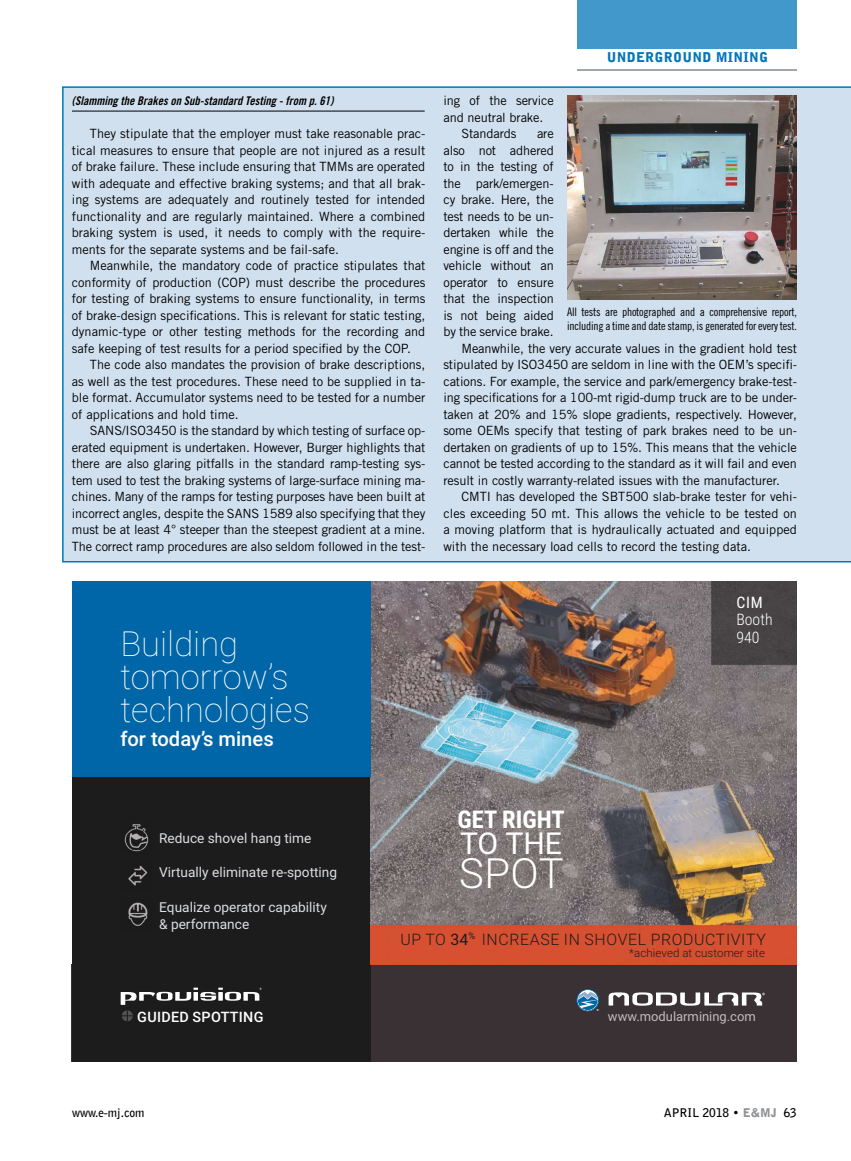
<style>
.page{position:relative;width:851px;height:1161px;background:#fff}
.page>*{position:absolute;margin:0;border:0;box-sizing:border-box;transform-origin:0 0}
.t1{font:300 41.7px "Roboto";color:#fff}
.t2{font:100 34.5px/33.2px "Roboto";color:#fff}
.t3{font:30.3px "Roboto";color:#fff}
.t4{font:700 24.45px "Roboto Condensed";color:#fff}
.t5{font:500 20.1px "Roboto";color:#fff}
.t6{font:300 15.9px "Roboto";letter-spacing:.04em;color:#1d1c1d}
.t7{font:300 15.9px/17.2px "Roboto Condensed";color:#fff}
.t8{font:500 14.4px "Roboto";letter-spacing:.02em;color:#fff}
.t9{font:13.65px/17.2px "Roboto";color:#dbdee2}
.t10{font:900 13.5px "Bell Gothic BT";letter-spacing:.02em;color:#0076b8}
.t11{font:12.9px "Roboto";color:#c1bbbb}
.t12{font:12.75px "Trade Gothic";letter-spacing:-.01em;color:#000}
.t13{font:12px "Trade Gothic Bold Cond Twenty Obl";color:#000}
.t14{font:700 12px "Bell Gothic BT";color:#000}
.t15{font:11.7px/14px "Trade Gothic Cond Eighteen";letter-spacing:-.02em;color:#000}
.t16{font:300 11.55px "Roboto";letter-spacing:.005em;color:#1d1c1d}
.s1{font-weight:400}
.s2{font-weight:900;color:#8f9295}
</style>
<div class="page">
<div style="left:72px;top:964px;width:724px;height:98px;background:#393133"></div>
<div style="left:72px;top:582px;width:299px;height:480px;background:#1d1c1d"></div>
<img style="left:128px;top:865px;width:20px;height:21px">
<img style="left:128px;top:902px;width:20px;height:24px">
<img style="left:371px;top:582px;width:425px;height:382px">
<img style="left:124px;top:824px;width:25px;height:28px">
<div style="left:577px;top:0;width:219px;height:49px;background:#4398cb"></div>
<hr style="left:577px;top:69px;width:219px;height:1px;background:#a2a5a9">
<svg style="left:62px;top:86px;width:788px;height:477px;background:#c6d4e2"></svg>
<svg style="left:576px;top:989px;width:23px;height:22px"></svg>
<svg style="left:608px;top:992px;width:156px;height:14px"></svg>
<div style="left:72px;top:582px;width:299px;height:195px;background:#0066a7"></div>
<svg style="left:120px;top:988px;width:141px;height:34px"></svg>
<hr style="left:72px;top:111px;width:352px;height:1px;background:#000">
<p class="t13" style="left:72px;top:96px;width:263px">(Slamming the Brakes on Sub-standard Testing - from p. 61)</p>
<p class="t12" style="left:90px;top:129px;width:337px">They stipulate that the employer must take reasonable prac-</p>
<p class="t12" style="left:72px;top:146px;width:355px">tical measures to ensure that people are not injured as a result</p>
<p class="t12" style="left:72px;top:162px;width:355px">of brake failure. These include ensuring that TMMs are operated</p>
<p class="t12" style="left:72px;top:179px;width:355px">with adequate and effective braking systems; and that all brak-</p>
<p class="t12" style="left:72px;top:195px;width:355px">ing systems are adequately and routinely tested for intended</p>
<p class="t12" style="left:72px;top:212px;width:355px">functionality and are regularly maintained. Where a combined</p>
<p class="t12" style="left:72px;top:228px;width:355px">braking system is used, it needs to comply with the require-</p>
<p class="t12" style="left:72px;top:245px;width:268px">ments for the separate systems and be fail-safe.</p>
<p class="t12" style="left:90px;top:261px;width:337px">Meanwhile, the mandatory code of practice stipulates that</p>
<p class="t12" style="left:72px;top:278px;width:355px">conformity of production (COP) must describe the procedures</p>
<p class="t12" style="left:72px;top:294px;width:355px">for testing of braking systems to ensure functionality, in terms</p>
<p class="t12" style="left:72px;top:311px;width:355px">of brake-design specifications. This is relevant for static testing,</p>
<p class="t12" style="left:72px;top:327px;width:355px">dynamic-type or other testing methods for the recording and</p>
<p class="t12" style="left:72px;top:344px;width:340px">safe keeping of test results for a period specified by the COP.</p>
<p class="t12" style="left:90px;top:360px;width:337px">The code also mandates the provision of brake descriptions,</p>
<p class="t12" style="left:72px;top:377px;width:355px">as well as the test procedures. These need to be supplied in ta-</p>
<p class="t12" style="left:72px;top:393px;width:355px">ble format. Accumulator systems need to be tested for a number</p>
<p class="t12" style="left:72px;top:410px;width:168px">of applications and hold time.</p>
<p class="t12" style="left:90px;top:426px;width:337px">SANS/ISO3450 is the standard by which testing of surface op-</p>
<p class="t12" style="left:72px;top:443px;width:355px">erated equipment is undertaken. However, Burger highlights that</p>
<p class="t12" style="left:72px;top:459px;width:355px">there are also glaring pitfalls in the standard ramp-testing sys-</p>
<p class="t12" style="left:72px;top:476px;width:355px">tem used to test the braking systems of large-surface mining ma-</p>
<p class="t12" style="left:72px;top:492px;width:355px">chines. Many of the ramps for testing purposes have been built at</p>
<p class="t12" style="left:72px;top:509px;width:355px">incorrect angles, despite the SANS 1589 also specifying that they</p>
<p class="t12" style="left:72px;top:525px;width:355px">must be at least 4° steeper than the steepest gradient at a mine.</p>
<p class="t12" style="left:72px;top:542px;width:355px">The correct ramp procedures are also seldom followed in the test-</p>
<p class="t2" style="left:120px;top:626px;width:191px">Building tomorrow’s technologies</p>
<p class="t5" style="left:120px;top:725px;width:155px">for today’s mines</p>
<p class="t10" style="left:606px;top:50px;width:163px">UNDERGROUND MINING</p>
<p class="t12" style="left:443px;top:96px;width:112px">ing of the service</p>
<p class="t12" style="left:443px;top:113px;width:101px">and neutral brake.</p>
<p class="t12" style="left:461px;top:129px;width:56px">Standards</p>
<p class="t12" style="left:537px;top:129px;width:18px">are</p>
<p class="t12" style="left:443px;top:146px;width:112px">also not adhered</p>
<p class="t12" style="left:443px;top:162px;width:112px">to in the testing of</p>
<p class="t12" style="left:443px;top:179px;width:112px">the park/emergen-</p>
<p class="t12" style="left:443px;top:195px;width:112px">cy brake. Here, the</p>
<p class="t12" style="left:443px;top:212px;width:112px">test needs to be un-</p>
<p class="t12" style="left:443px;top:228px;width:112px">dertaken while the</p>
<p class="t12" style="left:443px;top:245px;width:112px">engine is off and the</p>
<p class="t12" style="left:443px;top:261px;width:112px">vehicle without an</p>
<p class="t12" style="left:443px;top:278px;width:112px">operator to ensure</p>
<p class="t12" style="left:443px;top:294px;width:112px">that the inspection</p>
<p class="t12" style="left:443px;top:310px;width:112px">is not being aided</p>
<p class="t12" style="left:443px;top:327px;width:112px">by the service brake.</p>
<p class="t12" style="left:461px;top:343px;width:337px">Meanwhile, the very accurate values in the gradient hold test</p>
<p class="t12" style="left:443px;top:360px;width:355px">stipulated by ISO3450 are seldom in line with the OEM’s specifi-</p>
<p class="t12" style="left:443px;top:376px;width:355px">cations. For example, the service and park/emergency brake-test-</p>
<p class="t12" style="left:443px;top:393px;width:355px">ing specifications for a 100-mt rigid-dump truck are to be under-</p>
<p class="t12" style="left:443px;top:409px;width:355px">taken at 20% and 15% slope gradients, respectively. However,</p>
<p class="t12" style="left:443px;top:426px;width:355px">some OEMs specify that testing of park brakes need to be un-</p>
<p class="t12" style="left:443px;top:442px;width:355px">dertaken on gradients of up to 15%. This means that the vehicle</p>
<p class="t12" style="left:443px;top:459px;width:355px">cannot be tested according to the standard as it will fail and even</p>
<p class="t12" style="left:443px;top:475px;width:338px">result in costly warranty-related issues with the manufacturer.</p>
<p class="t12" style="left:461px;top:492px;width:337px">CMTI has developed the SBT500 slab-brake tester for vehi-</p>
<p class="t12" style="left:443px;top:508px;width:355px">cles exceeding 50 mt. This allows the vehicle to be tested on</p>
<p class="t12" style="left:443px;top:525px;width:355px">a moving platform that is hydraulically actuated and equipped</p>
<p class="t12" style="left:443px;top:541px;width:309px">with the necessary load cells to record the testing data.</p>
<p class="t15" style="left:567px;top:306px;width:231px">All tests are photographed and a comprehensive report, including a time and date stamp, is generated for every test.</p>
<p class="t7" style="left:736px;top:593px;width:38px"><span class="s1">CIM<br></span>Booth<br>940</p>
<p class="t9" style="left:159px;top:829px;width:154px">Reduce shovel hang time</p>
<p class="t9" style="left:159px;top:863px;width:179px">Virtually eliminate re-spotting</p>
<p class="t9" style="left:159px;top:898px;width:169px">Equalize operator capability &amp; performance</p>
<p class="t8" style="left:137px;top:1007px;width:128px">GUIDED SPOTTING</p>
<p class="t4" style="left:457px;top:802px;width:109px">GET RIGHT</p>
<p class="t3" style="left:460px;top:822px;width:104px">TO THE</p>
<p class="t1" style="left:459px;top:845px;width:106px">SPOT</p>
<p class="t6" style="left:400px;top:928px;width:367px">UP TO <span class="s1">34</span><sup>%</sup> INCREASE IN SHOVEL PRODUCTIVITY</p>
<p class="t16" style="left:629px;top:945px;width:137px">*achieved at customer site</p>
<p class="t11" style="left:608px;top:1008px;width:149px">www.modularmining.com</p>
<p class="t14" style="left:72px;top:1108px;width:74px">www.e-mj.com</p>
<p class="t14" style="left:663px;top:1106px;width:135px">APRIL 2018 • <span class="s2">E&amp;MJ</span> 63</p>
</div>
